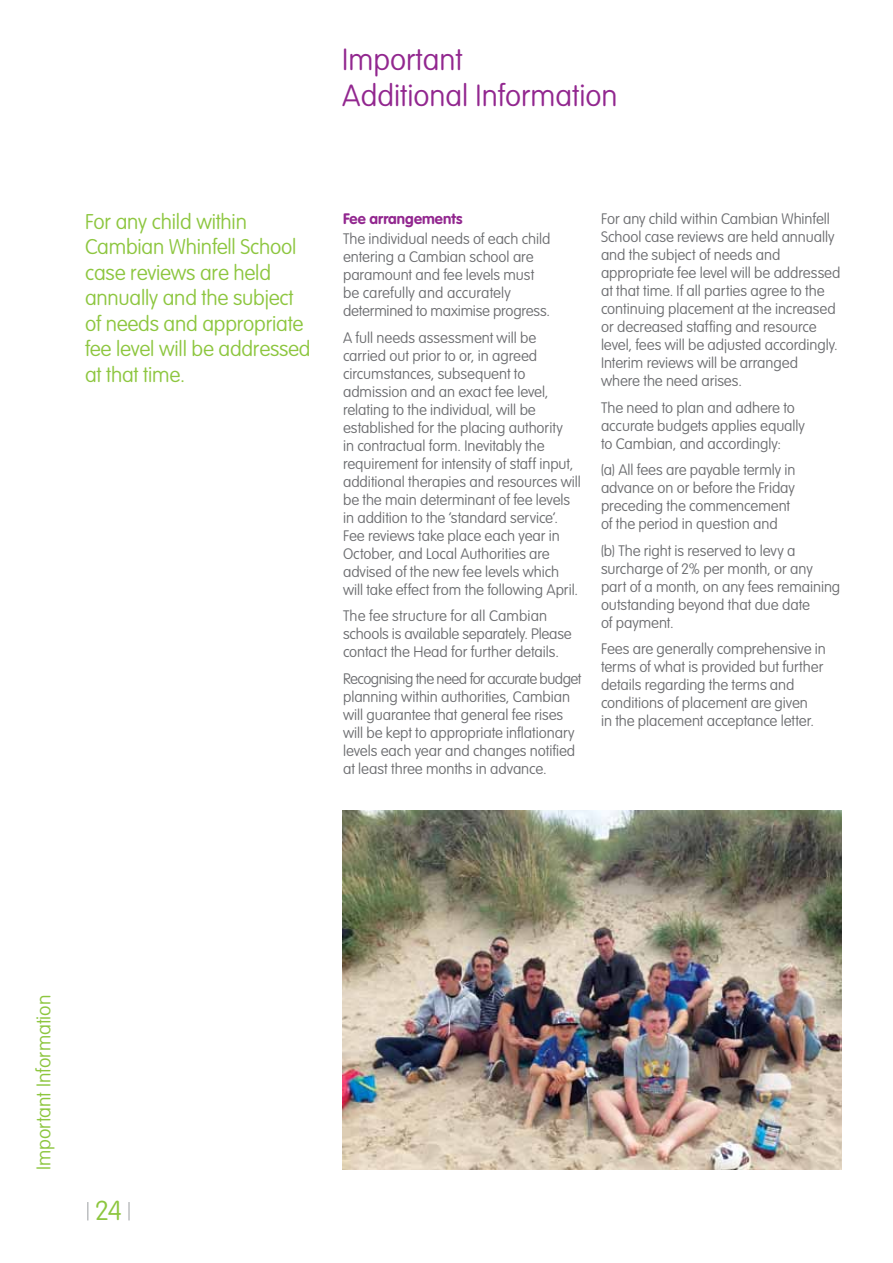
<style>
.page{position:relative;width:893px;height:1263px;background:#fff}
.page>*{position:absolute;margin:0;border:0;box-sizing:border-box;transform-origin:0 0}
.t1{font:100 30px/36px "VAG Rounded Std";color:#92278f}
.t2{font:100 27px "VAG Rounded Std";color:#8dc63f}
.t3{font:100 21px/25.5px "VAG Rounded Std";letter-spacing:-.01em;color:#8dc63f}
.t4{font:100 19.5px "VAG Rounded Std";color:#8dc63f}
.t5{font:100 15px/18px "VAG Rounded Std";letter-spacing:-.005em;color:#6d6e71}
.t6{font:700 15px "VAG Rounded Std";letter-spacing:.005em;color:#92278f}
</style>
<div class="page">
<svg style="left:87px;top:1202px;width:1px;height:18px"></svg>
<svg style="left:128px;top:1202px;width:2px;height:18px"></svg>
<img style="left:342px;top:810px;width:500px;height:359px">
<h1 class="t1" style="left:342px;top:42px;width:277px">Important<br>Additional Information</h1>
<h3 class="t3" style="left:85px;top:209px;width:227px">For any child within<br>Cambian Whinfell School case reviews are held annually and the subject of needs and appropriate fee level will be addressed at that time.</h3>
<p class="t6" style="left:343px;top:210px;width:121px">Fee arrangements</p>
<p class="t5" style="left:343px;top:231px;width:209px">The individual needs of each child entering a Cambian school are paramount and fee levels must be carefully and accurately determined to maximise progress.</p>
<p class="t5" style="left:343px;top:329px;width:239px">A full needs assessment will be carried out prior to or, in agreed circumstances, subsequent to admission and an exact fee level, relating to the individual, will be established for the placing authority<br>in contractual form. Inevitably the requirement for intensity of staff input, additional therapies and resources will be the main determinant of fee levels in addition to the ‘standard service’.<br>Fee reviews take place each year in October, and Local Authorities are advised of the new fee levels which will take effect from the following April.</p>
<p class="t5" style="left:343px;top:608px;width:230px">The fee structure for all Cambian schools is available separately. Please contact the Head for further details.</p>
<p class="t5" style="left:343px;top:670px;width:240px">Recognising the need for accurate budget planning within authorities, Cambian will guarantee that general fee rises will be kept to appropriate inflationary levels each year and changes notified at least three months in advance.</p>
<p class="t5" style="left:601px;top:210px;width:241px">For any child within Cambian Whinfell School case reviews are held annually and the subject of needs and appropriate fee level will be addressed at that time. If all parties agree to the continuing placement at the increased or decreased staffing and resource level, fees will be adjusted accordingly.<br>Interim reviews will be arranged where the need arises.</p>
<p class="t5" style="left:601px;top:399px;width:206px">The need to plan and adhere to accurate budgets applies equally to Cambian, and accordingly:</p>
<p class="t5" style="left:601px;top:461px;width:196px">(a) All fees are payable termly in advance on or before the Friday preceding the commencement of the period in question and</p>
<p class="t5" style="left:601px;top:542px;width:241px">(b) The right is reserved to levy a surcharge of 2% per month, or any part of a month, on any fees remaining outstanding beyond that due date<br>of payment.</p>
<p class="t5" style="left:601px;top:640px;width:226px">Fees are generally comprehensive in terms of what is provided but further details regarding the terms and conditions of placement are given<br>in the placement acceptance letter.</p>
<h3 class="t4" style="left:33px;top:1170px;width:177px;rotate:-90deg">Important Information</h3>
<h2 class="t2" style="left:95px;top:1195px;width:28px">24</h2>
</div>
